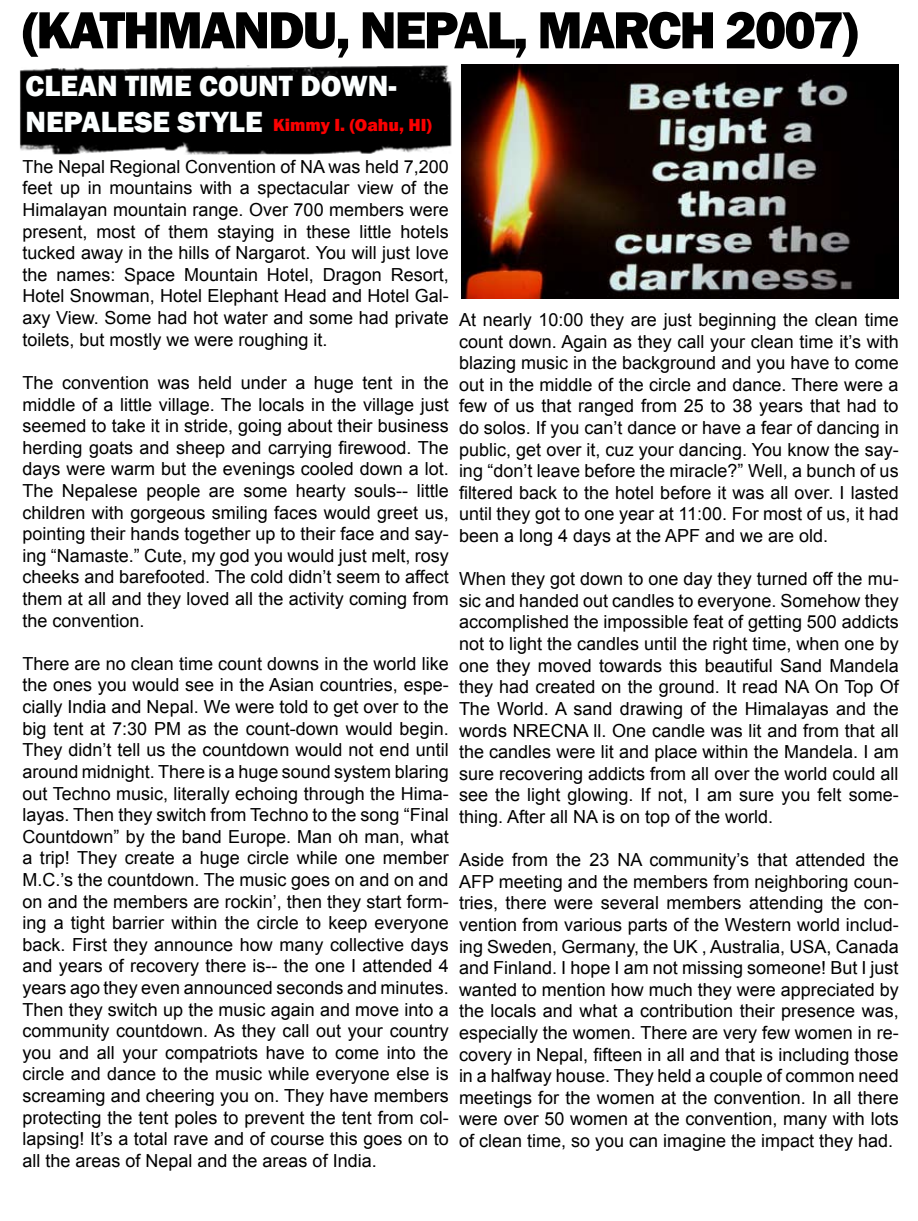
<style>
.page{position:relative;width:918px;height:1221px;background:#fff}
.page>*{position:absolute;margin:0;border:0;box-sizing:border-box;transform-origin:0 0}
.t1{font:800 54px "Franklin Gothic";letter-spacing:-.04em;color:#000}
.t2{font:800 30px "Franklin Gothic";color:#fcffff}
.t3{font:18px/21.6px "Arial";color:#000;text-align:justify}
.t4{font:800 18px "Franklin Gothic";color:#fb0000}
</style>
<div class="page">
<img style="left:19px;top:65px;width:433px;height:90px">
<img style="left:462px;top:64px;width:437px;height:234px">
<h1 class="t1" style="left:23px;top:-5px;width:82px">(KATHMANDU</h1>
<h1 class="t1" style="left:336px;top:-5px;width:90px">, NEPAL</h1>
<h1 class="t1" style="left:513px;top:-5px;width:102px">, MARCH</h1>
<h1 class="t1" style="left:725px;top:-5px;width:134px">2007)</h1>
<h2 class="t2" style="left:26px;top:67px;width:19px">CLEAN</h2>
<h2 class="t2" style="left:125px;top:67px;width:18px">TIME</h2>
<h2 class="t2" style="left:199px;top:67px;width:20px">COUNT</h2>
<h2 class="t2" style="left:300px;top:67px;width:23px">DOWN</h2>
<h2 class="t2" style="left:389px;top:67px;width:10px">-</h2>
<h2 class="t2" style="left:26px;top:103px;width:19px">NEPALESE</h2>
<h2 class="t2" style="left:178px;top:103px;width:18px">STYLE</h2>
<p class="t4" style="left:273px;top:113px;width:160px">KIMMY I. (OAHU, HI)</p>
<p class="t3" style="left:22px;top:156px;width:428px">The Nepal Regional Convention of NA was held 7,200 feet up in mountains with a spectacular view of the Himalayan mountain range. Over 700 members were present, most of them staying in these little hotels tucked away in the hills of Nargarot. You will just love the names: Space Mountain Hotel, Dragon Resort, Hotel Snowman, Hotel Elephant Head and Hotel Gal&shy;axy View. Some had hot water and some had private toilets, but mostly we were roughing it.</p>
<p class="t3" style="left:22px;top:372px;width:428px">The convention was held under a huge tent in the middle of a little village. The locals in the village just seemed to take it in stride, going about their business herding goats and sheep and carrying firewood. The days were warm but the evenings cooled down a lot.<br>The Nepalese people are some hearty souls-- little children with gorgeous smiling faces would greet us, pointing their hands together up to their face and say&shy;ing “Namaste.” Cute, my god you would just melt, rosy cheeks and barefooted. The cold didn’t seem to affect them at all and they loved all the activity coming from the convention.</p>
<p class="t3" style="left:22px;top:653px;width:428px">There are no clean time count downs in the world like the ones you would see in the Asian countries, espe&shy;cially India and Nepal. We were told to get over to the big tent at 7:30 PM as the count-down would begin.<br>They didn’t tell us the countdown would not end until around midnight. There is a huge sound system blaring out Techno music, literally echoing through the Hima&shy;layas. Then they switch from Techno to the song “Final Countdown” by the band Europe. Man oh man, what a trip! They create a huge circle while one member M.C.’s the countdown. The music goes on and on and on and the members are rockin’, then they start form&shy;ing a tight barrier within the circle to keep everyone back. First they announce how many collective days and years of recovery there is-- the one I attended 4 years ago they even announced seconds and minutes.<br>Then they switch up the music again and move into a community countdown. As they call out your country you and all your compatriots have to come into the circle and dance to the music while everyone else is screaming and cheering you on. They have members protecting the tent poles to prevent the tent from col&shy;lapsing! It’s a total rave and of course this goes on to all the areas of Nepal and the areas of India.</p>
<p class="t3" style="left:459px;top:309px;width:441px">At nearly 10:00 they are just beginning the clean time count down. Again as they call your clean time it’s with blazing music in the background and you have to come out in the middle of the circle and dance. There were a few of us that ranged from 25 to 38 years that had to do solos. If you can’t dance or have a fear of dancing in public, get over it, cuz your dancing. You know the say&shy;ing “don’t leave before the miracle?” Well, a bunch of us filtered back to the hotel before it was all over. I lasted until they got to one year at 11:00. For most of us, it had been a long 4 days at the APF and we are old.</p>
<p class="t3" style="left:459px;top:568px;width:441px">When they got down to one day they turned off the mu&shy;sic and handed out candles to everyone. Somehow they accomplished the impossible feat of getting 500 addicts not to light the candles until the right time, when one by one they moved towards this beautiful Sand Mandela they had created on the ground. It read NA On Top Of The World. A sand drawing of the Himalayas and the words NRECNA ll. One candle was lit and from that all the candles were lit and place within the Mandela. I am sure recovering addicts from all over the world could all see the light glowing. If not, I am sure you felt some&shy;thing. After all NA is on top of the world.</p>
<p class="t3" style="left:459px;top:849px;width:441px">Aside from the 23 NA community’s that attended the AFP meeting and the members from neighboring coun&shy;tries, there were several members attending the con&shy;vention from various parts of the Western world includ&shy;ing Sweden, Germany, the UK , Australia, USA, Canada and Finland. I hope I am not missing someone! But I just wanted to mention how much they were appreciated by the locals and what a contribution their presence was, especially the women. There are very few women in re&shy;covery in Nepal, fifteen in all and that is including those in a halfway house. They held a couple of common need meetings for the women at the convention. In all there were over 50 women at the convention, many with lots of clean time, so you can imagine the impact they had.</p>
</div>
